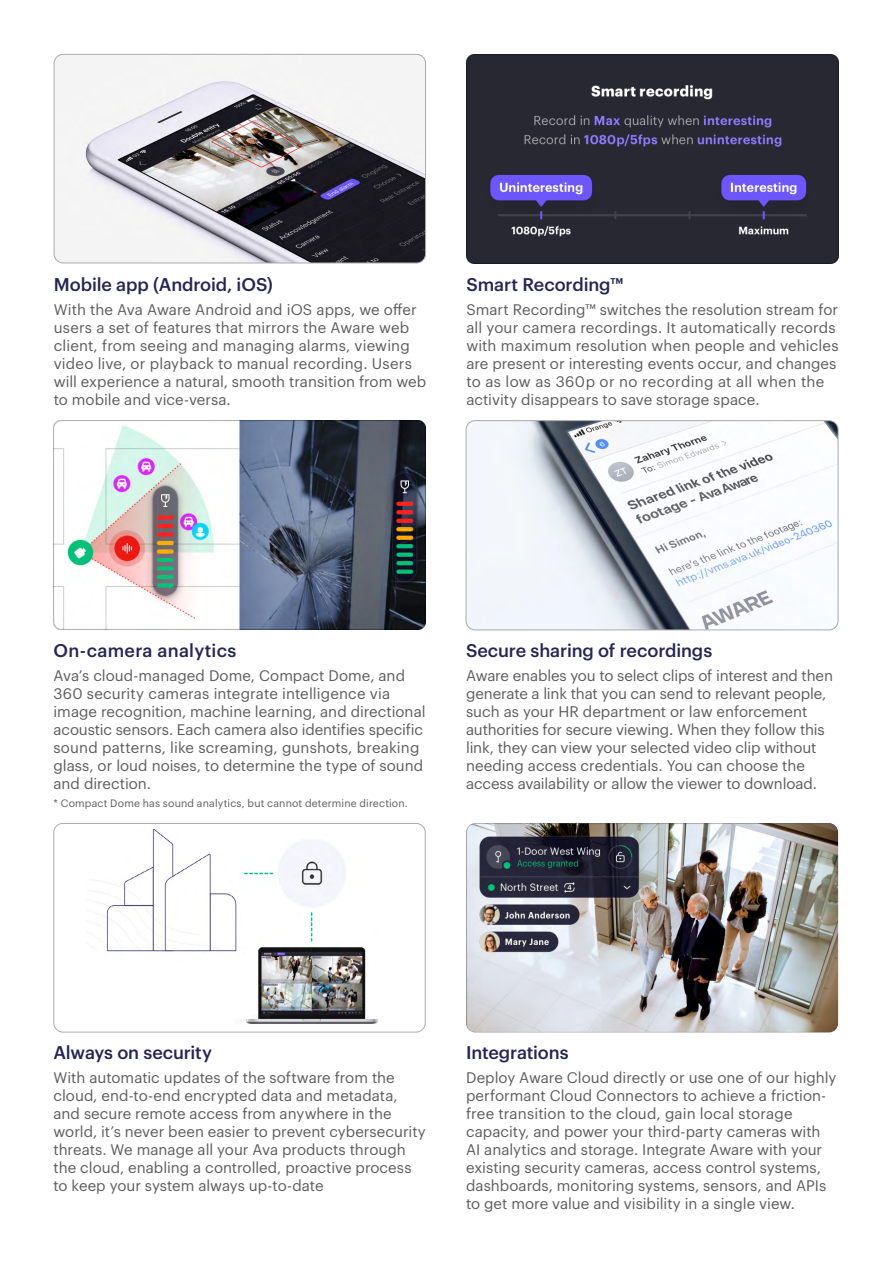
<style>
.page{position:relative;width:893px;height:1263px;background:#fff}
.page>*{position:absolute;margin:0;border:0;box-sizing:border-box;transform-origin:0 0}
.t1{font:500 18px "Graphik";letter-spacing:-.005em;color:#252556}
.t2{font:500 18px "Graphik";letter-spacing:.015em;color:#252556}
.t3{font:15px/18px "Graphik";color:#5c5c5e}
.t4{font:10.5px "Graphik";letter-spacing:.015em;color:#5c5c5e}
</style>
<div class="page">
<img style="left:54px;top:54px;width:372px;height:209px">
<div style="left:54px;top:54px;width:372px;height:209px;border:1px solid #a8aaad;border-radius:9px"></div>
<img style="left:466px;top:54px;width:372px;height:209px">
<img style="left:466px;top:421px;width:372px;height:209px">
<div style="left:466px;top:420px;width:372px;height:210px;border:1px solid #a8aaad;border-radius:9px"></div>
<img style="left:54px;top:421px;width:372px;height:209px">
<img style="left:91px;top:830px;width:287px;height:194px">
<div style="left:54px;top:823px;width:372px;height:209px;border:1px solid #a8aaad;border-radius:9px"></div>
<img style="left:466px;top:823px;width:372px;height:209px">
<p class="t1" style="left:54px;top:270px;width:221px">Mobile app (Android, iOS)</p>
<p class="t3" style="left:54px;top:299px;width:374px">With the Ava Aware Android and iOS apps, we offer users a set of features that mirrors the Aware web client, from seeing and managing alarms, viewing video live, or playback to manual recording. Users will experience a natural, smooth transition from web to mobile and vice-versa.</p>
<p class="t1" style="left:466px;top:270px;width:158px">Smart Recording™</p>
<p class="t3" style="left:466px;top:299px;width:374px">Smart Recording™ switches the resolution stream for all your camera recordings. It automatically records with maximum resolution when people and vehicles are present or interesting events occur, and changes to as low as 360p or no recording at all when the activity disappears to save storage space.</p>
<p class="t2" style="left:54px;top:636px;width:184px">On-camera analytics</p>
<p class="t3" style="left:54px;top:665px;width:374px">Ava’s cloud-managed Dome, Compact Dome, and 360 security cameras integrate intelligence via image recognition, machine learning, and directional acoustic sensors. Each camera also identifies specific sound patterns, like screaming, gunshots, breaking glass, or loud noises, to determine the type of sound and direction.</p>
<p class="t4" style="left:54px;top:795px;width:356px">* Compact Dome has sound analytics, but cannot determine direction.</p>
<p class="t1" style="left:466px;top:636px;width:248px">Secure sharing of recordings</p>
<p class="t3" style="left:466px;top:665px;width:368px">Aware enables you to select clips of interest and then generate a link that you can send to relevant people, such as your HR department or law enforcement authorities for secure viewing. When they follow this link, they can view your selected video clip without needing access credentials. You can choose the access availability or allow the viewer to download.</p>
<p class="t1" style="left:54px;top:1039px;width:160px">Always on security</p>
<p class="t3" style="left:54px;top:1067px;width:374px">With automatic updates of the software from the cloud, end-to-end encrypted data and metadata, and secure remote access from anywhere in the world, it’s never been easier to prevent cybersecurity threats. We manage all your Ava products through the cloud, enabling a controlled, proactive process to keep your system always up-to-date</p>
<p class="t1" style="left:466px;top:1039px;width:104px">Integrations</p>
<p class="t3" style="left:466px;top:1067px;width:372px">Deploy Aware Cloud directly or use one of our highly performant Cloud Connectors to achieve a friction&shy;free transition to the cloud, gain local storage capacity, and power your third-party cameras with AI analytics and storage. Integrate Aware with your existing security cameras, access control systems, dashboards, monitoring systems, sensors, and APIs to get more value and visibility in a single view.</p>
</div>
